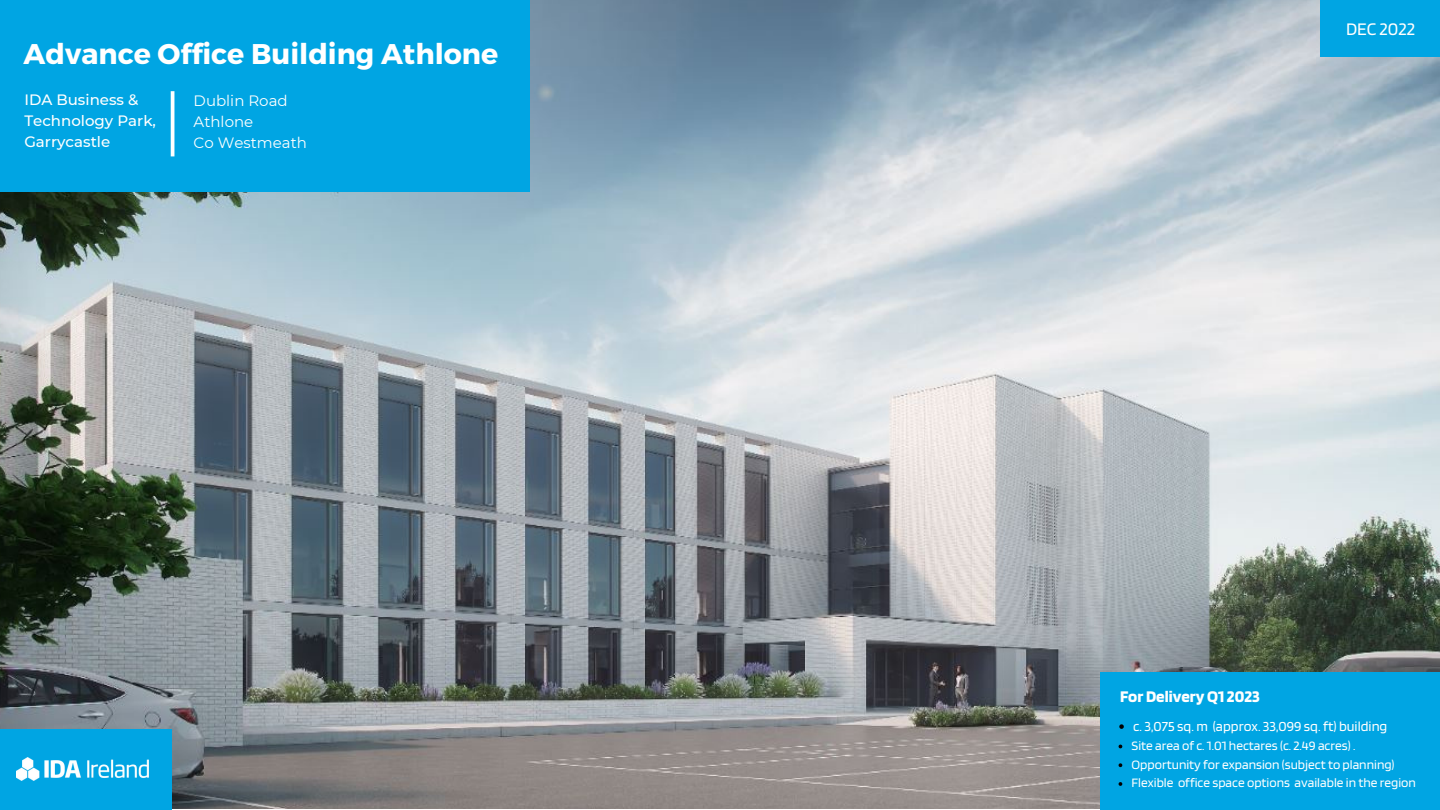
<style>
.page{position:relative;width:1440px;height:810px;background:#fff}
.page>*{position:absolute;margin:0;border:0;box-sizing:border-box;transform-origin:0 0}
.t1{font:700 28.5px "Montserrat";color:#fff}
.t2{font:18.5px "Blinker";color:#fff}
.t3{font:700 17px "Blinker";color:#fff}
.t4{font:500 15px/21px "Montserrat";color:#fff}
.t5{font:15px/21px "Montserrat";color:#fff}
.t6{font:14.4px "Blinker";color:#fff}
.t7{font:13.4px/18.8px "Blinker";color:#fff}
</style>
<div class="page">
<img style="left:0;top:0;width:1440px;height:808px">
<div style="left:0;top:729px;width:172px;height:81px;background:#00a5e3"></div>
<img style="left:16px;top:757px;width:132px;height:24px">
<div style="left:1320px;top:0;width:120px;height:56px;background:#00a5e3"></div>
<div style="left:0;top:0;width:530px;height:191px;background:#00a5e3"></div>
<hr style="left:171px;top:91px;width:3px;height:65px;background:#fff">
<div style="left:1100px;top:672px;width:340px;height:138px;background:#00a5e3"></div>
<svg style="left:1119px;top:724px;width:5px;height:5px"></svg>
<svg style="left:1119px;top:763px;width:3px;height:4px"></svg>
<svg style="left:1119px;top:782px;width:3px;height:4px"></svg>
<h1 class="t1" style="left:24px;top:35px;width:476px">Advance Office Building Athlone</h1>
<p class="t4" style="left:24px;top:89px;width:133px">IDA Business &amp;<br>Technology Park,<br>Garrycastle</p>
<p class="t5" style="left:194px;top:90px;width:115px">Dublin Road<br>Athlone<br>Co Westmeath</p>
<h2 class="t2" style="left:1346px;top:17px;width:71px">DEC 2022</h2>
<p class="t3" style="left:1120px;top:686px;width:141px">ForDeliveryQ1 2023</p>
<p class="t6" style="left:1133px;top:717px;width:256px">c. 3,075 sq. m (approx. 33,099 sq. ft) building</p>
<p class="t7" style="left:1132px;top:736px;width:286px">Site area of c. 1.01 hectares (c. 2.49 acres) .<br>Opportunity for expansion (subject to planning)<br>Flexible office space options available in the region</p>
</div>
